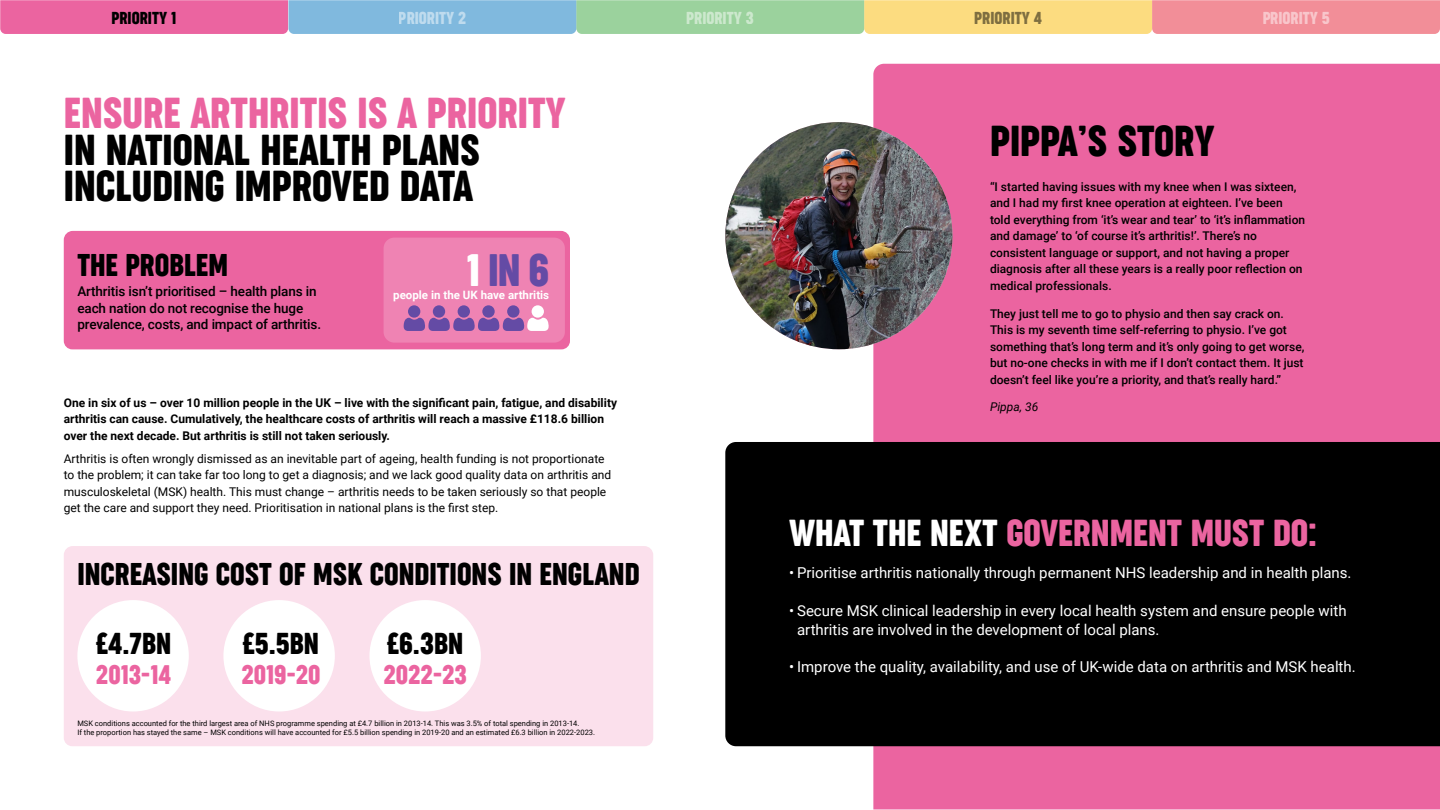
<style>
.page{position:relative;width:1440px;height:810px;background:#fff}
.page>*{position:absolute;margin:0;border:0;box-sizing:border-box;transform-origin:0 0}
.t1{font:43.42px "Versus Arthritis Display";color:#644ba5}
.t2{font:41.25px/36.8px "Versus Arthritis Display";color:#000}
.t3{font:41.25px "Versus Arthritis Display";color:#eb64a0}
.t4{font:35.78px "Versus Arthritis Display";color:#eb64a0}
.t5{font:30px "Versus Arthritis Display";color:#000}
.t6{font:28.8px "Versus Arthritis Display";color:#000}
.t7{font:25.65px "Versus Arthritis Display";color:#eb64a0}
.t8{font:16.5px "Versus Arthritis Display";color:#fff}
.t9{font:16.5px "Versus Arthritis Display";color:#000}
.t10{font:15px/18.8px "Roboto";color:#fff}
.t11{font:500 13.5px/16.5px "Roboto";letter-spacing:-.01em;color:#000}
.t12{font:500 12px/16.5px "Roboto";color:#000}
.t13{font:12px/16.5px "Roboto";color:#000}
.t14{font:700 12px/16.5px "Roboto";color:#000}
.t15{font:italic 12px "Roboto";color:#000}
.t16{font:700 11.55px "Roboto";color:#fff}
.t17{font:7.5px/9px "Roboto";color:#000}
.s1{color:#fff}
</style>
<div class="page">
<div style="left:873px;top:64px;width:567px;height:745px;background:#eb64a0"></div>
<div style="left:725px;top:442px;width:715px;height:304px;background:#000"></div>
<div style="left:64px;top:231px;width:506px;height:118px;background:#eb64a0;border-radius:9px"></div>
<div style="left:384px;top:238px;width:181px;height:105px;background:#ef83b3;border-radius:11px"></div>
<div style="left:482px;top:305px;width:13px;height:13px;background:#644ba5;border-radius:50%"></div>
<div style="left:408px;top:305px;width:12px;height:13px;background:#644ba5;border-radius:6px"></div>
<div style="left:507px;top:305px;width:13px;height:13px;background:#644ba5;border-radius:6px"></div>
<div style="left:433px;top:305px;width:12px;height:13px;background:#644ba5;border-radius:6px"></div>
<div style="left:458px;top:305px;width:12px;height:13px;background:#644ba5;border-radius:6px"></div>
<div style="left:64px;top:546px;width:589px;height:200px;background:#fbe0ec;border-radius:9px"></div>
<div style="left:77px;top:600px;width:112px;height:111px;background:#fff;border-radius:50%"></div>
<div style="left:223px;top:600px;width:112px;height:111px;background:#fff;border-radius:50%"></div>
<div style="left:369px;top:600px;width:112px;height:111px;background:#fff;border-radius:50%"></div>
<img style="left:725px;top:122px;width:227px;height:227px;border-radius:114px">
<svg style="left:404px;top:318px;width:145px;height:13px"></svg>
<div style="left:532px;top:305px;width:12px;height:13px;background:#fff;border-radius:6px"></div>
<svg style="left:0;top:0;width:1440px;height:34px;background:#cbaca5"></svg>
<h3 class="t9" style="left:112px;top:8px;width:16px">PRIORITY</h3>
<h3 class="t9" style="left:171px;top:8px;width:7px">1</h3>
<h3 class="t8" style="left:399px;top:8px;width:69px">PRIORITY 2</h3>
<h3 class="t8" style="left:686px;top:8px;width:69px">PRIORITY 3</h3>
<h3 class="t9" style="left:974px;top:8px;width:69px">PRIORITY 4</h3>
<h3 class="t8" style="left:1262px;top:8px;width:69px">PRIORITY 5</h3>
<h2 class="t3" style="left:64px;top:89px;width:504px">ENSURE ARTHRITIS IS A PRIORITY</h2>
<h2 class="t2" style="left:64px;top:131px;width:418px">IN NATIONAL HEALTH PLANS<br>INCLUDING IMPROVED DATA</h2>
<h3 class="t5" style="left:77px;top:248px;width:152px">THE PROBLEM</h3>
<p class="t11" style="left:77px;top:283px;width:245px">Arthritis isn’t prioritised – health plans in each nation do not recognise the huge prevalence, costs, and impact of arthritis.</p>
<h1 class="t1" style="left:467px;top:245px;width:84px"><span class="s1">1</span>IN 6</h1>
<p class="t16" style="left:393px;top:286px;width:158px">people in the UK have arthritis</p>
<p class="t14" style="left:64px;top:394px;width:555px">One in six of us – over 10 million people in the UK – live with the significant pain, fatigue, and disability arthritis can cause. Cumulatively, the healthcare costs of arthritis will reach a massive £118.6 billion over the next decade. But arthritis is still not taken seriously.</p>
<p class="t13" style="left:64px;top:450px;width:549px">Arthritis is often wrongly dismissed as an inevitable part of ageing, health funding is not proportionate to the problem; it can take far too long to get a diagnosis; and we lack good quality data on arthritis and musculoskeletal (MSK) health. This must change – arthritis needs to be taken seriously so that people get the care and support they need. Prioritisation in national plans is the first step.</p>
<h3 class="t5" style="left:77px;top:557px;width:253px">INCREASING COST OF MSK</h3>
<h3 class="t5" style="left:370px;top:557px;width:269px">CONDITIONS IN ENGLAND</h3>
<h3 class="t6" style="left:387px;top:627px;width:78px">£6.3BN</h3>
<h3 class="t7" style="left:384px;top:660px;width:85px">2022-23</h3>
<p class="t17" style="left:77px;top:719px;width:519px">MSK conditions accounted for the third largest area of NHS programme spending at £4.7 billion in 2013-14. This was 3.5% of total spending in 2013-14.<br>If the proportion has stayed the same – MSK conditions will have accounted for £5.5 billion spending in 2019-20 and an estimated £6.3 billion in 2022-2023.</p>
<h3 class="t6" style="left:96px;top:627px;width:77px">£4.7BN</h3>
<h3 class="t7" style="left:96px;top:660px;width:77px">2013-14</h3>
<h3 class="t6" style="left:243px;top:627px;width:78px">£5.5BN</h3>
<h3 class="t7" style="left:241px;top:660px;width:81px">2019-20</h3>
<h2 class="t2" style="left:990px;top:123px;width:226px">PIPPA’S STORY</h2>
<p class="t12" style="left:990px;top:178px;width:317px">“I started having issues with my knee when I was sixteen, and I had my first knee operation at eighteen. I’ve been told everything from ‘it’s wear and tear’ to ‘it’s inflammation and damage’ to ‘of course it’s arthritis!’. There’s no consistent language or support, and not having a proper diagnosis after all these years is a really poor reflection on medical professionals.</p>
<p class="t12" style="left:990px;top:305px;width:316px">They just tell me to go to physio and then say crack on.<br>This is my seventh time self-referring to physio. I’ve got something that’s long term and it’s only going to get worse, but no-one checks in with me if I don’t contact them. It just doesn’t feel like you’re a priority, and that’s really hard.”</p>
<p class="t15" style="left:990px;top:399px;width:50px">Pippa, 36</p>
<h3 class="t4" style="left:789px;top:512px;width:530px"><span class="s1">WHAT THE NEXT</span> GOVERNMENT MUST DO:</h3>
<p class="t10" style="left:789px;top:563px;width:564px">• Prioritise arthritis nationally through permanent NHS leadership and in health plans.</p>
<p class="t10" style="left:797px;top:601px;width:551px;text-indent:-8px">• Secure MSK clinical leadership in every local health system and ensure people with arthritis are involved in the development of local plans.</p>
<p class="t10" style="left:789px;top:657px;width:568px">• Improve the quality, availability, and use of UK-wide data on arthritis and MSK health.</p>
</div>
